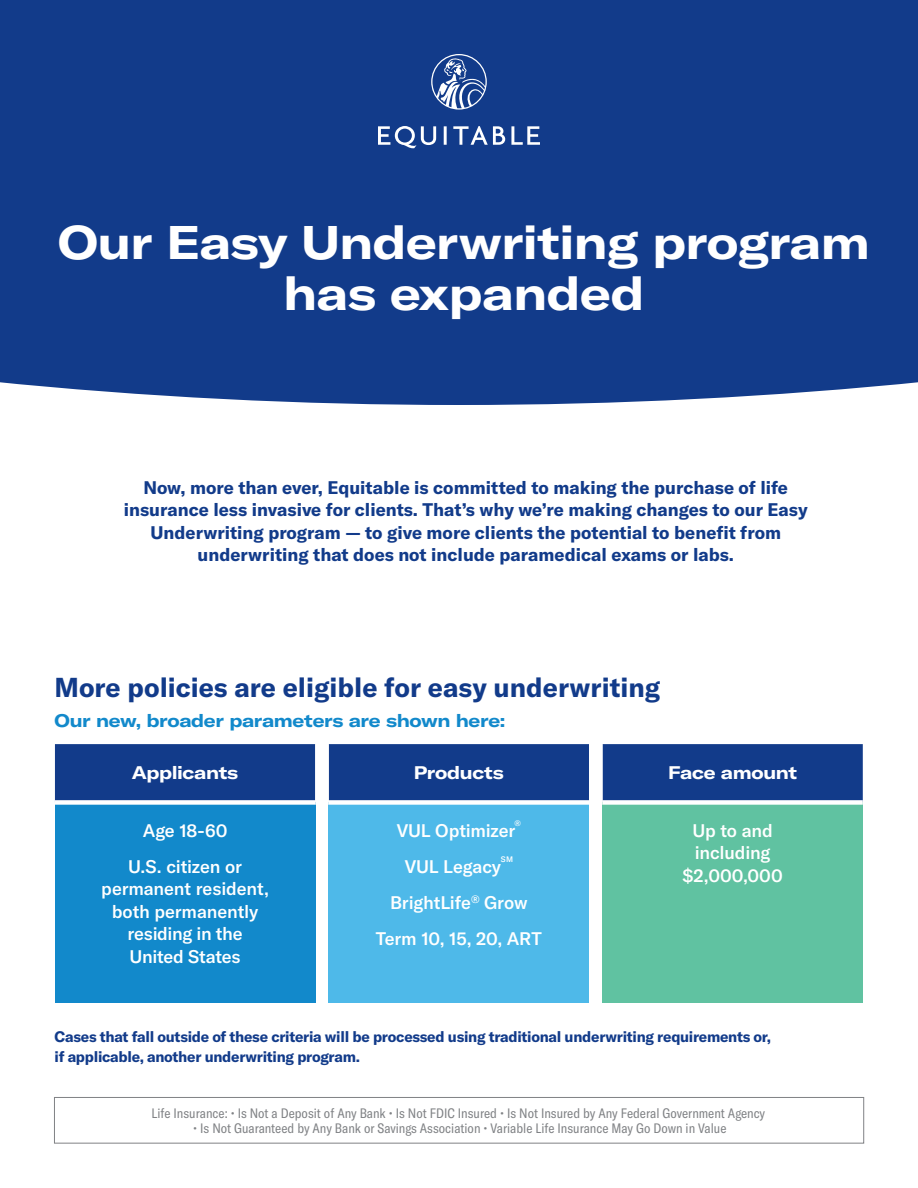
<style>
.page{position:relative;width:918px;height:1188px;background:#fff}
.page>*{position:absolute;margin:0;border:0;box-sizing:border-box;transform-origin:0 0}
.G_Head{font:700 expanded 46.5px/51px "GT America";letter-spacing:-.01em;color:#fff;text-align:center}
.TOC_Title{font:700 27px "GT America";color:#123b8a}
.Intro_Copy{font:700 18px/22.5px "GT America";color:#123b8a;text-align:center}
.Callout_1{font:500 18px/22.5px "GT America";letter-spacing:-.01em;color:#fff;text-align:center}
.TOC_Title-2{font:700 expanded 18px "GT America";letter-spacing:-.02em;color:#1289cb}
.Callout_1-2{font:700 expanded 18px "GT America";letter-spacing:-.02em;color:#fff}
.TOC_Title-3{font:700 15px/19.5px "GT America";letter-spacing:-.02em;color:#123b8a}
.Bank_Bullets{font:condensed 13.5px "GT America";color:#808285}
.Callout_1-3{font:500 7.8px "GT America";color:#fff}
</style>
<div class="page">
<div style="left:0;top:0;width:918px;height:405px;background:#123b8a"></div>
<div style="left:55px;top:744px;width:808px;height:56px;background:#123b8a"></div>
<svg style="left:315px;top:744px;width:288px;height:259px;fill:#123b8a"></svg>
<div style="left:55px;top:802px;width:260px;height:201px;background:#1289cb"></div>
<div style="left:329px;top:802px;width:260px;height:201px;background:#4eb9e9"></div>
<div style="left:603px;top:802px;width:260px;height:201px;background:#60c2a1"></div>
<div style="left:55px;top:800px;width:260px;height:5px;background:#fff"></div>
<div style="left:315px;top:800px;width:14px;height:5px;background:#fff"></div>
<div style="left:329px;top:800px;width:260px;height:5px;background:#fff"></div>
<div style="left:589px;top:800px;width:14px;height:5px;background:#fff"></div>
<div style="left:603px;top:800px;width:260px;height:5px;background:#fff"></div>
<div style="left:54px;top:1097px;width:810px;height:46px;border:1px solid #808285"></div>
<svg style="left:378px;top:54px;width:162px;height:94px;background:#2e5298"></svg>
<p class="G_Head" style="left:58px;top:217px;width:813px">Our Easy Underwriting program has expanded</p>
<p class="Intro_Copy" style="left:124px;top:476px;width:685px">Now, more than ever, Equitable is committed to making the purchase of life insurance less invasive for clients. That’s why we’re making changes to our Easy Underwriting program — to give more clients the potential to benefit from underwriting that does not include paramedical exams or labs.</p>
<p class="TOC_Title" style="left:55px;top:671px;width:607px">More policies are eligible for easy underwriting</p>
<p class="TOC_Title-2" style="left:55px;top:710px;width:452px">Our new, broader parameters are shown here:</p>
<p class="Callout_1-2" style="left:132px;top:762px;width:108px">Applicants</p>
<p class="Callout_1-2" style="left:414px;top:762px;width:92px">Products</p>
<p class="Callout_1-2" style="left:668px;top:762px;width:130px">Face amount</p>
<p class="Callout_1" style="left:143px;top:819px;width:86px">Age 18-60</p>
<p class="Callout_1" style="left:101px;top:855px;width:169px">U.S. citizen or permanent resident, both permanently residing in the<br>United States</p>
<p class="Callout_1-3" style="left:515px;top:819px;width:8px">®</p>
<p class="Callout_1" style="left:397px;top:819px;width:120px">VUL Optimizer</p>
<p class="Callout_1-3" style="left:501px;top:855px;width:14px">SM</p>
<p class="Callout_1" style="left:390px;top:891px;width:139px">BrightLife<sup>®</sup> Grow</p>
<p class="Callout_1" style="left:376px;top:927px;width:167px">Term 10, 15, 20, ART</p>
<p class="Callout_1" style="left:405px;top:855px;width:98px">VUL Legacy</p>
<p class="Callout_1" style="left:683px;top:819px;width:102px">Up to and including $2,000,000</p>
<p class="TOC_Title-3" style="left:55px;top:1027px;width:718px">Cases that fall outside of these criteria will be processed using traditional underwriting requirements or, if applicable, another underwriting program.</p>
<p class="Bank_Bullets" style="left:152px;top:1105px;width:615px">Life Insurance: • Is Not a Deposit of Any Bank • Is Not FDIC Insured • Is Not Insured by Any Federal Government Agency</p>
<p class="Bank_Bullets" style="left:193px;top:1120px;width:535px">• Is Not Guaranteed by Any Bank or Savings Association • Variable Life Insurance May Go Down in Value</p>
</div>
